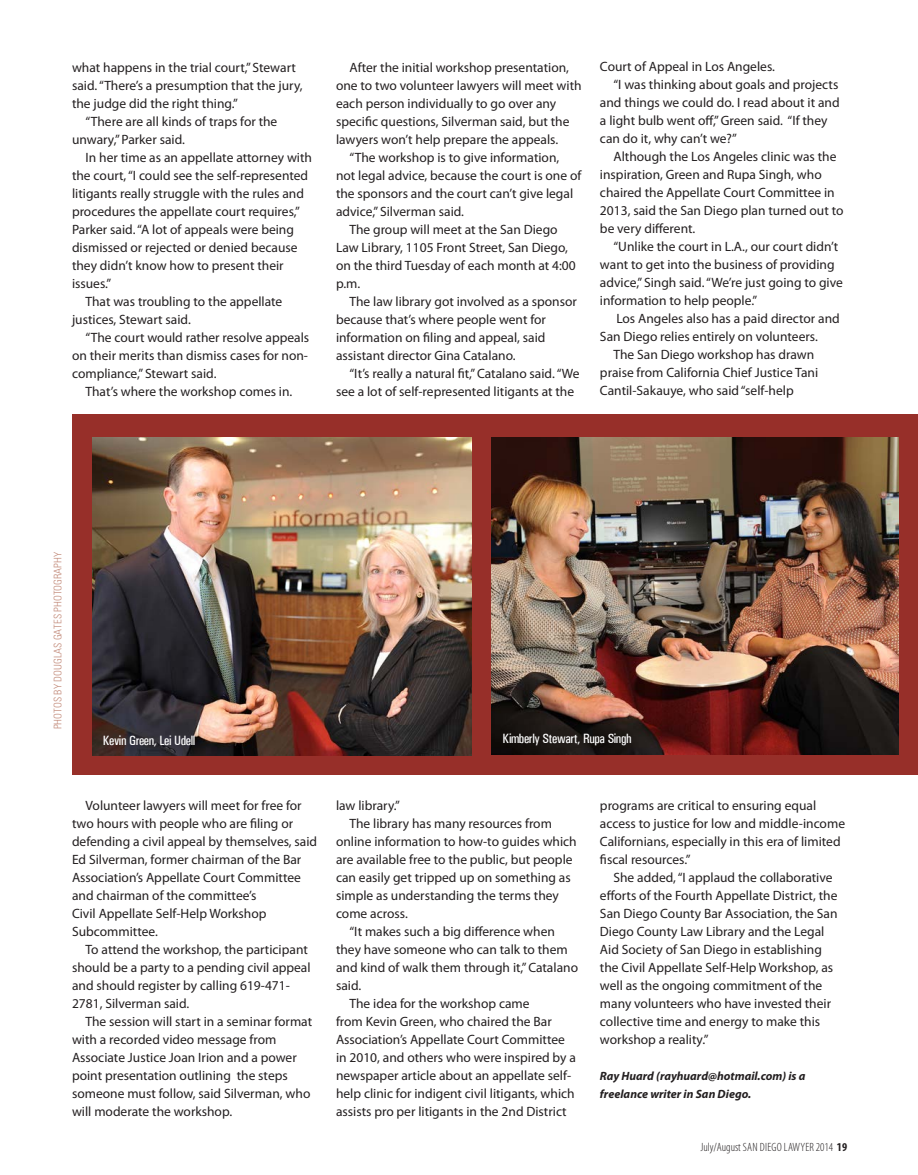
<style>
.page{position:relative;width:918px;height:1175px;background:#fff}
.page>*{position:absolute;margin:0;border:0;box-sizing:border-box;transform-origin:0 0}
.Body_Text{font:13.5px/18px "Myriad Pro";color:#231f20}
.Paragraph_Style_1{font:500 condensed 13.5px "Univers";letter-spacing:-.025em;color:#fff}
.Body_Text-2{font:italic 700 12px/18px "Myriad Pro";color:#231f20}
.t1{font:300 condensed 12px "Myriad Pro";color:#231f20}
.Paragraph_Style_1-2{font:300 condensed 10.5px "Univers";color:#c18877}
.s1{font-weight:700}
</style>
<div class="page">
<div style="left:72px;top:414px;width:846px;height:360px;background:#972f29"></div>
<img style="left:92px;top:438px;width:380px;height:317px">
<img style="left:491px;top:438px;width:407px;height:316px">
<p class="Body_Text" style="left:72px;top:58px;width:232px">what happens in the trial court,” Stewart said. “There’s a presumption that the jury, the judge did the right thing.”</p>
<p class="Body_Text" style="left:72px;top:112px;width:207px;text-indent:14px">“There are all kinds of traps for the unwary,” Parker said.</p>
<p class="Body_Text" style="left:72px;top:148px;width:242px;text-indent:14px">In her time as an appellate attorney with the court, “I could see the self-represented litigants really struggle with the rules and procedures the appellate court requires,” Parker said. “A lot of appeals were being dismissed or rejected or denied because they didn’t know how to present their issues.”</p>
<p class="Body_Text" style="left:72px;top:292px;width:212px;text-indent:14px">That was troubling to the appellate justices, Stewart said.</p>
<p class="Body_Text" style="left:72px;top:328px;width:239px;text-align:justify;text-indent:14px">“The court would rather resolve appeals on their merits than dismiss cases for non&shy;compliance,” Stewart said.</p>
<p class="Body_Text" style="left:86px;top:382px;width:208px">That’s where the workshop comes in.</p>
<p class="Body_Text" style="left:336px;top:58px;width:247px;text-indent:14px">After the initial workshop presentation, one to two volunteer lawyers will meet with each person individually to go over any specific questions, Silverman said, but the lawyers won’t help prepare the appeals.</p>
<p class="Body_Text" style="left:336px;top:148px;width:247px;text-indent:14px">“The workshop is to give information, not legal advice, because the court is one of the sponsors and the court can’t give legal advice,” Silverman said.</p>
<p class="Body_Text" style="left:336px;top:220px;width:241px;text-indent:14px">The group will meet at the San Diego<br>Law Library, 1105 Front Street, San Diego, on the third Tuesday of each month at 4:00 p.m.</p>
<p class="Body_Text" style="left:336px;top:292px;width:242px;text-indent:14px">The law library got involved as a sponsor because that’s where people went for information on filing and appeal, said assistant director Gina Catalano.</p>
<p class="Body_Text" style="left:336px;top:364px;width:245px;text-indent:14px">“It’s really a natural fit,” Catalano said. “We see a lot of self-represented litigants at the</p>
<p class="Body_Text" style="left:600px;top:58px;width:177px">Court of Appeal in Los Angeles.</p>
<p class="Body_Text" style="left:600px;top:76px;width:241px;text-indent:14px">“I was thinking about goals and projects and things we could do. I read about it and a light bulb went off,” Green said. “If they can do it, why can’t we?”</p>
<p class="Body_Text" style="left:600px;top:148px;width:245px;text-indent:14px">Although the Los Angeles clinic was the inspiration, Green and Rupa Singh, who chaired the Appellate Court Committee in 2013, said the San Diego plan turned out to be very different.</p>
<p class="Body_Text" style="left:600px;top:238px;width:244px;text-indent:14px">“Unlike the court in L.A., our court didn’t want to get into the business of providing advice,” Singh said. “We’re just going to give information to help people.”</p>
<p class="Body_Text" style="left:600px;top:310px;width:241px;text-indent:16px">Los Angeles also has a paid director and<br>San Diego relies entirely on volunteers.</p>
<p class="Body_Text" style="left:600px;top:346px;width:220px;text-indent:14px">The San Diego workshop has drawn praise from California Chief Justice Tani<br>Cantil-Sakauye, who said “self-help</p>
<p class="Paragraph_Style_1-2" style="left:52px;top:729px;width:179px;rotate:-90deg">PHOTOS BY DOUGLAS GATES PHOTOGRAPHY</p>
<p class="Paragraph_Style_1" style="left:103px;top:732px;width:94px">Kevin Green, Lei Udell</p>
<p class="Paragraph_Style_1" style="left:503px;top:730px;width:130px">Kimberly Stewart, Rupa Singh</p>
<p class="Body_Text" style="left:72px;top:796px;width:247px;text-indent:14px">Volunteer lawyers will meet for free for two hours with people who are filing or defending a civil appeal by themselves, said Ed Silverman, former chairman of the Bar Association’s Appellate Court Committee and chairman of the committee’s<br>Civil Appellate Self-Help Workshop Subcommittee.</p>
<p class="Body_Text" style="left:72px;top:940px;width:240px;text-indent:14px">To attend the workshop, the participant should be a party to a pending civil appeal and should register by calling 619-471- 2781, Silverman said.</p>
<p class="Body_Text" style="left:72px;top:1012px;width:242px;text-indent:14px">The session will start in a seminar format with a recorded video message from Associate Justice Joan Irion and a power point presentation outlining the steps someone must follow, said Silverman, who will moderate the workshop.</p>
<p class="Body_Text" style="left:336px;top:796px;width:65px">law library.”</p>
<p class="Body_Text" style="left:336px;top:814px;width:242px;text-indent:14px">The library has many resources from online information to how-to guides which are available free to the public, but people can easily get tripped up on something as simple as understanding the terms they come across.</p>
<p class="Body_Text" style="left:336px;top:922px;width:244px;text-indent:14px">“It makes such a big difference when they have someone who can talk to them and kind of walk them through it,” Catalano said.</p>
<p class="Body_Text" style="left:336px;top:994px;width:241px;text-indent:14px">The idea for the workshop came<br>from Kevin Green, who chaired the Bar Association’s Appellate Court Committee in 2010, and others who were inspired by a newspaper article about an appellate self&shy;help clinic for indigent civil litigants, which assists pro per litigants in the 2nd District</p>
<p class="Body_Text" style="left:600px;top:796px;width:247px">programs are critical to ensuring equal access to justice for low and middle-income Californians, especially in this era of limited fiscal resources.”</p>
<p class="Body_Text" style="left:600px;top:867px;width:239px;text-indent:14px">She added, “I applaud the collaborative efforts of the Fourth Appellate District, the San Diego County Bar Association, the San Diego County Law Library and the Legal Aid Society of San Diego in establishing the Civil Appellate Self-Help Workshop, as well as the ongoing commitment of the many volunteers who have invested their collective time and energy to make this workshop a reality.”</p>
<p class="Body_Text-2" style="left:600px;top:1066px;width:207px">Ray Huard (rayhuard@hotmail.com) is a freelance writer in San Diego.</p>
<p class="t1" style="left:700px;top:1140px;width:148px">July/August SAN DIEGO LAWYER 2014 <span class="s1">19</span></p>
</div>
